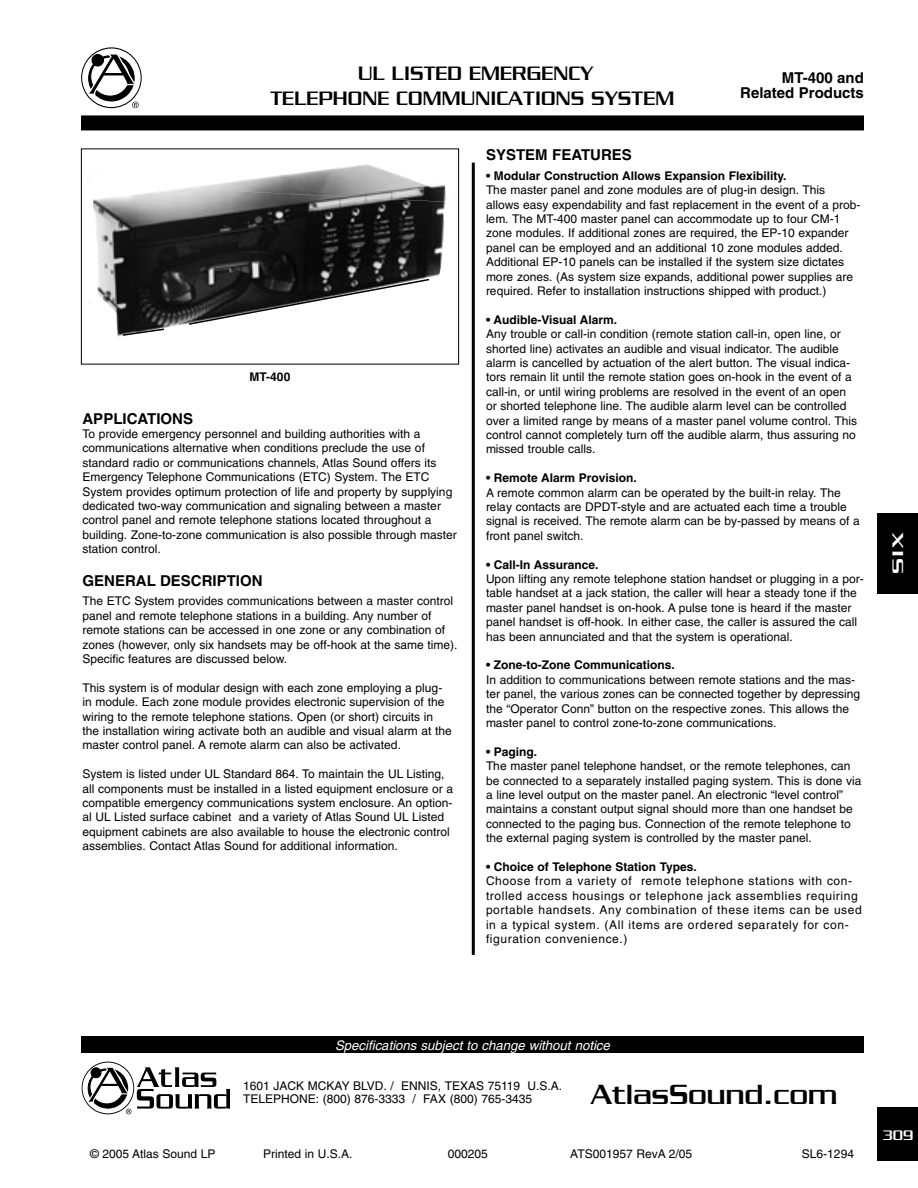
<style>
.page{position:relative;width:918px;height:1188px;background:#fff}
.page>*{position:absolute;margin:0;border:0;box-sizing:border-box;transform-origin:0 0}
.t1{font:600 30px "Chainlink";color:#000}
.Headlines{font:600 21px "Chainlink";color:#000}
.t2{font:600 16.5px "Chainlink";color:#fff;scale:1.5 1}
.Subhead{font:700 15px "Helvetica";color:#000}
.Part_Numbers-Top_Pg{font:700 15px "Helvetica";color:#000}
.t3{font:600 15px "Chainlink";color:#fff}
.t4{font:italic 13.2px "Helvetica";color:#fff}
.Body_Copy{font:12px/14.4px "Helvetica";color:#000}
.Body_Copy-2{font:12px/14.4px "Helvetica";letter-spacing:.05em;color:#000}
.t5{font:700 12px "Helvetica";color:#000}
.s1{font-weight:700}
</style>
<div class="page">
<svg style="left:81px;top:47px;width:61px;height:61px"></svg>
<div style="left:82px;top:49px;width:59px;height:58px;background:#fff;border-radius:50%"></div>
<svg style="left:88px;top:52px;width:51px;height:56px"></svg>
<svg style="left:86px;top:1066px;width:144px;height:48px"></svg>
<div style="left:81px;top:115px;width:783px;height:15px;background:#000"></div>
<div style="left:878px;top:1107px;width:40px;height:54px;background:#000"></div>
<div style="left:878px;top:513px;width:40px;height:81px;background:#000"></div>
<div style="left:81px;top:1036px;width:783px;height:17px;background:#000"></div>
<img style="left:90px;top:164px;width:356px;height:172px">
<div style="left:81px;top:148px;width:378px;height:216px;border:1px solid #000"></div>
<svg style="left:121px;top:328px;width:45px;height:8px"></svg>
<svg style="left:187px;top:278px;width:244px;height:48px"></svg>
<hr style="left:472px;top:163px;width:3px;height:792px;background:#000">
<p class="Headlines" style="left:358px;top:61px;width:237px">UL LISTED EMERGENCY</p>
<p class="Headlines" style="left:270px;top:87px;width:406px">TELEPHONE COMMUNICATIONS SYSTEM</p>
<p class="Part_Numbers-Top_Pg" style="left:782px;top:69px;width:84px">MT-400 and</p>
<p class="Part_Numbers-Top_Pg" style="left:740px;top:84px;width:125px">Related Products</p>
<p class="t5" style="left:250px;top:370px;width:42px">MT-400</p>
<p class="Subhead" style="left:82px;top:409px;width:112px">APPLICATIONS</p>
<p class="Body_Copy" style="left:82px;top:427px;width:376px">To provide emergency personnel and building authorities with a communications alternative when conditions preclude the use of standard radio or communications channels, Atlas Sound offers its Emergency Telephone Communications (ETC) System. The ETC System provides optimum protection of life and property by supplying dedicated two-way communication and signaling between a master control panel and remote telephone stations located throughout a building. Zone-to-zone communication is also possible through master station control.</p>
<p class="Subhead" style="left:82px;top:571px;width:182px">GENERAL DESCRIPTION</p>
<p class="Body_Copy" style="left:82px;top:594px;width:376px">The ETC System provides communications between a master control panel and remote telephone stations in a building. Any number of remote stations can be accessed in one zone or any combination of zones (however, only six handsets may be off-hook at the same time).<br>Specific features are discussed below.</p>
<p class="Body_Copy" style="left:82px;top:680px;width:371px">This system is of modular design with each zone employing a plug&shy;in module. Each zone module provides electronic supervision of the wiring to the remote telephone stations. Open (or short) circuits in the installation wiring activate both an audible and visual alarm at the master control panel. A remote alarm can also be activated.</p>
<p class="Body_Copy" style="left:82px;top:767px;width:372px">System is listed under UL Standard 864. To maintain the UL Listing, all components must be installed in a listed equipment enclosure or a compatible emergency communications system enclosure. An option&shy;al UL Listed surface cabinet and a variety of Atlas Sound UL Listed equipment cabinets are also available to house the electronic control assemblies. Contact Atlas Sound for additional information.</p>
<p class="Subhead" style="left:486px;top:146px;width:147px">SYSTEM FEATURES</p>
<p class="Body_Copy" style="left:486px;top:168px;width:376px"><span class="s1">• Modular Construction Allows Expansion Flexibility.<br></span>The master panel and zone modules are of plug-in design. This allows easy expendability and fast replacement in the event of a prob&shy;lem. The MT-400 master panel can accommodate up to four CM-1 zone modules. If additional zones are required, the EP-10 expander panel can be employed and an additional 10 zone modules added.<br>Additional EP-10 panels can be installed if the system size dictates more zones. (As system size expands, additional power supplies are required. Refer to installation instructions shipped with product.)</p>
<p class="Body_Copy" style="left:486px;top:312px;width:373px"><span class="s1">• Audible-Visual Alarm.<br></span>Any trouble or call-in condition (remote station call-in, open line, or shorted line) activates an audible and visual indicator. The audible alarm is cancelled by actuation of the alert button. The visual indica&shy;tors remain lit until the remote station goes on-hook in the event of a call-in, or until wiring problems are resolved in the event of an open or shorted telephone line. The audible alarm level can be controlled over a limited range by means of a master panel volume control. This control cannot completely turn off the audible alarm, thus assuring no missed trouble calls.</p>
<p class="Body_Copy" style="left:486px;top:471px;width:375px"><span class="s1">• Remote Alarm Provision.<br></span>A remote common alarm can be operated by the built-in relay. The relay contacts are DPDT-style and are actuated each time a trouble signal is received. The remote alarm can be by-passed by means of a front panel switch.</p>
<p class="Body_Copy" style="left:486px;top:557px;width:379px"><span class="s1">• Call-In Assurance.<br></span>Upon lifting any remote telephone station handset or plugging in a por&shy;table handset at a jack station, the caller will hear a steady tone if the master panel handset is on-hook. A pulse tone is heard if the master panel handset is off-hook. In either case, the caller is assured the call has been annunciated and that the system is operational.</p>
<p class="Body_Copy" style="left:486px;top:658px;width:376px"><span class="s1">• Zone-to-Zone Communications.<br></span>In addition to communications between remote stations and the mas&shy;ter panel, the various zones can be connected together by depressing the “Operator Conn” button on the respective zones. This allows the master panel to control zone-to-zone communications.</p>
<p class="Body_Copy" style="left:486px;top:744px;width:377px"><span class="s1">• Paging.<br></span>The master panel telephone handset, or the remote telephones, can be connected to a separately installed paging system. This is done via a line level output on the master panel. An electronic “level control” maintains a constant output signal should more than one handset be connected to the paging bus. Connection of the remote telephone to the external paging system is controlled by the master panel.</p>
<p class="Body_Copy-2" style="left:486px;top:860px;width:377px"><span class="s1">• Choice of Telephone Station Types.<br></span>Choose from a variety of remote telephone stations with con&shy;trolled access housings or telephone jack assemblies requiring portable handsets. Any combination of these items can be used in a typical system. (All items are ordered separately for con&shy;figuration convenience.)</p>
<p class="t2" style="left:889px;top:574px;width:29px;rotate:-90deg">SIX</p>
<p class="t4" style="left:335px;top:1037px;width:276px">Specifications subject to change without notice</p>
<p class="Body_Copy" style="left:243px;top:1078px;width:321px">1601 JACK MCKAY BLVD. / ENNIS, TEXAS 75119 U.S.A.</p>
<p class="Body_Copy" style="left:243px;top:1092px;width:290px">TELEPHONE: (800) 876-3333 / FAX (800) 765-3435</p>
<p class="t1" style="left:591px;top:1077px;width:248px">AtlasSound.com</p>
<p class="Body_Copy" style="left:90px;top:1147px;width:127px">© 2005 Atlas Sound LP</p>
<p class="Body_Copy" style="left:263px;top:1147px;width:91px">Printed in U.S.A.</p>
<p class="Body_Copy" style="left:448px;top:1147px;width:42px">000205</p>
<p class="Body_Copy" style="left:570px;top:1147px;width:123px">ATS001957 RevA 2/05</p>
<p class="Body_Copy" style="left:802px;top:1147px;width:54px">SL6-1294</p>
<p class="t3" style="left:883px;top:1126px;width:32px">309</p>
</div>
